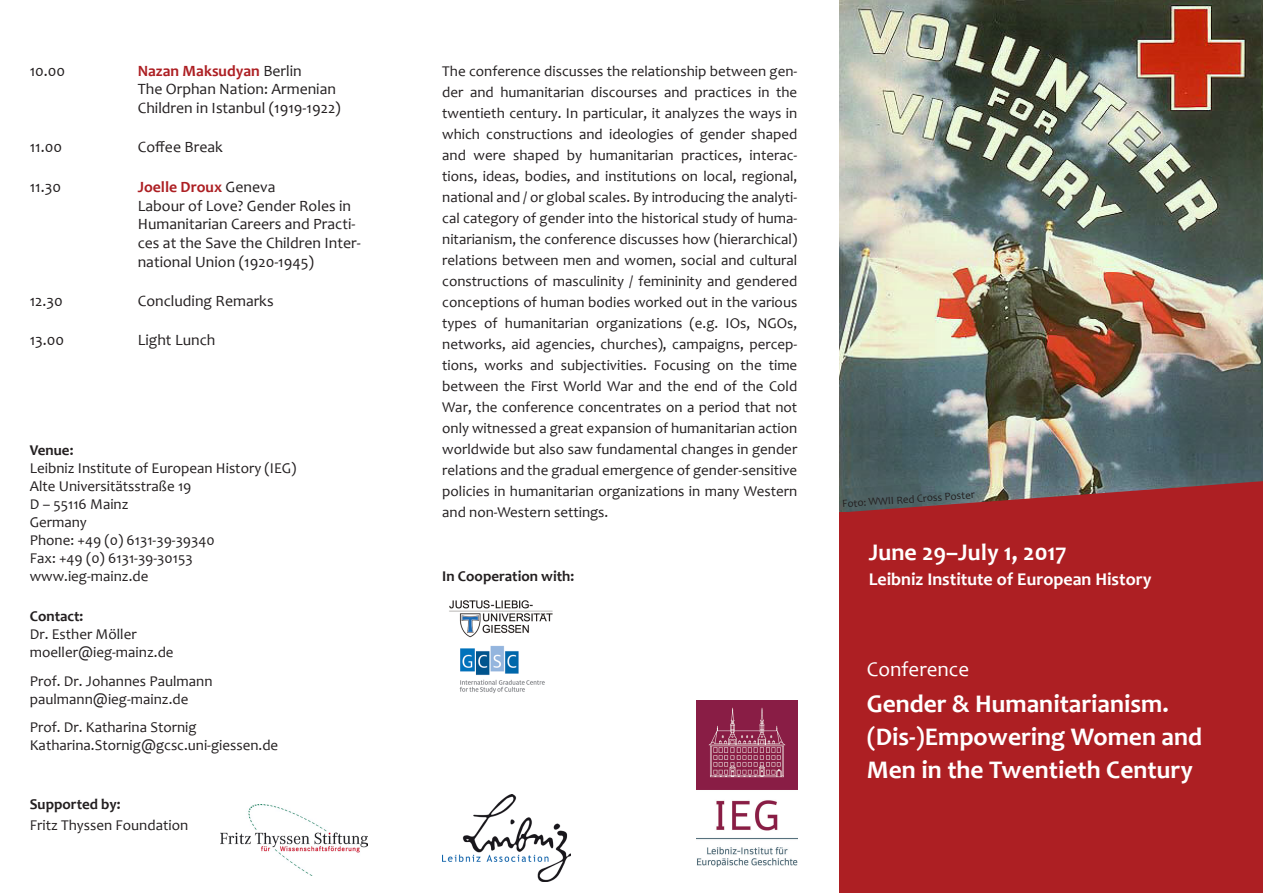
<style>
.page{position:relative;width:1263px;height:893px;background:#fff}
.page>*{position:absolute;margin:0;border:0;box-sizing:border-box;transform-origin:0 0}
.t1{font:700 25.5px/33px "Candara";color:#fff}
.t2{font:700 24px "Candara";color:#fff}
.t3{font:21px "Candara";color:#fff}
.t4{font:700 18px "Candara";color:#fff}
.t5{font:15.75px/18.9px "Candara";color:#231f20}
.t6{font:15px/21px "Candara";color:#231f20}
.t7{font:700 15px "Candara";color:#231f20}
.t8{font:10.95px "Candara";color:#231f20}
.s1{font-weight:700;color:#ad1f23}
</style>
<div class="page">
<img style="left:696px;top:701px;width:101px;height:165px">
<img style="left:442px;top:794px;width:129px;height:87px">
<img style="left:220px;top:804px;width:147px;height:72px">
<img style="left:839px;top:0;width:424px;height:512px">
<div style="left:840px;top:481px;width:423px;height:412px;background:#ad1f23"></div>
<img style="left:449px;top:600px;width:104px;height:94px">
<p class="t5" style="left:30px;top:61px;width:37px">10.00</p>
<p class="t5" style="left:138px;top:61px;width:205px"><span class="s1">Nazan Maksudyan</span> Berlin<br>The Orphan Nation: Armenian<br>Children in Istanbul (1919-1922)</p>
<p class="t5" style="left:30px;top:137px;width:34px">11.00</p>
<p class="t5" style="left:138px;top:137px;width:87px">Coffee Break</p>
<p class="t5" style="left:30px;top:177px;width:33px">11.30</p>
<p class="t5" style="left:138px;top:177px;width:224px"><span class="s1">Joelle Droux</span> Geneva<br>Labour of Love? Gender Roles in<br>Humanitarian Careers and Practi&shy;ces at the Save the Children Inter&shy;national Union (1920-1945)</p>
<p class="t5" style="left:30px;top:291px;width:35px">12.30</p>
<p class="t5" style="left:138px;top:291px;width:137px">Concluding Remarks</p>
<p class="t5" style="left:30px;top:330px;width:36px">13.00</p>
<p class="t5" style="left:138px;top:330px;width:79px">Light Lunch</p>
<p class="t7" style="left:30px;top:441px;width:45px">Venue:</p>
<p class="t6" style="left:30px;top:459px;width:268px;line-height:18px">Leibniz Institute of European History (IEG)<br>Alte Universitätsstraße 19<br>D – 55116 Mainz<br>Germany<br>Phone: +49 (0) 6131-39-39340<br>Fax: +49 (0) 6131-39-30153 www.ieg-mainz.de</p>
<p class="t7" style="left:30px;top:607px;width:55px">Contact:</p>
<p class="t6" style="left:30px;top:625px;width:145px;line-height:18px">Dr. Esther Möller moeller@ieg-mainz.de</p>
<p class="t6" style="left:30px;top:672px;width:184px;line-height:18px">Prof. Dr. Johannes Paulmann paulmann@ieg-mainz.de</p>
<p class="t6" style="left:30px;top:718px;width:250px;line-height:18px">Prof. Dr. Katharina Stornig<br>Katharina.Stornig@gcsc.uni-giessen.de</p>
<p class="t7" style="left:30px;top:795px;width:92px">Supported by:</p>
<p class="t6" style="left:30px;top:815px;width:160px">Fritz Thyssen Foundation</p>
<p class="t6" style="left:442px;top:60px;width:357px;text-align:justify">The conference discusses the relationship between gen&shy;der and humanitarian discourses and practices in the twentieth century. In particular, it analyzes the ways in which constructions and ideologies of gender shaped and were shaped by humanitarian practices, interac&shy;tions, ideas, bodies, and institutions on local, regional, national and / or global scales. By introducing the analyti&shy;cal category of gender into the historical study of huma&shy;nitarianism, the conference discusses how (hierarchical) relations between men and women, social and cultural constructions of masculinity / femininity and gendered conceptions of human bodies worked out in the various types of humanitarian organizations (e.g. IOs, NGOs, networks, aid agencies, churches), campaigns, percep&shy;tions, works and subjectivities. Focusing on the time between the First World War and the end of the Cold War, the conference concentrates on a period that not only witnessed a great expansion of humanitarian action worldwide but also saw fundamental changes in gender relations and the gradual emergence of gender-sensitive policies in humanitarian organizations in many Western and non-Western settings.</p>
<p class="t7" style="left:442px;top:566px;width:134px">In Cooperation with:</p>
<p class="t8" style="left:842px;top:497px;width:134px;rotate:-4deg">Foto: WWII Red Cross Poster</p>
<h2 class="t2" style="left:869px;top:537px;width:199px">June 29–July 1, 2017</h2>
<p class="t4" style="left:869px;top:568px;width:284px">Leibniz Institute of European History</p>
<h3 class="t3" style="left:867px;top:656px;width:104px">Conference</h3>
<h1 class="t1" style="left:867px;top:686px;width:337px">Gender &amp; Humanitarianism. (Dis-)Empowering Women and<br>Men in the Twentieth Century</h1>
</div>
